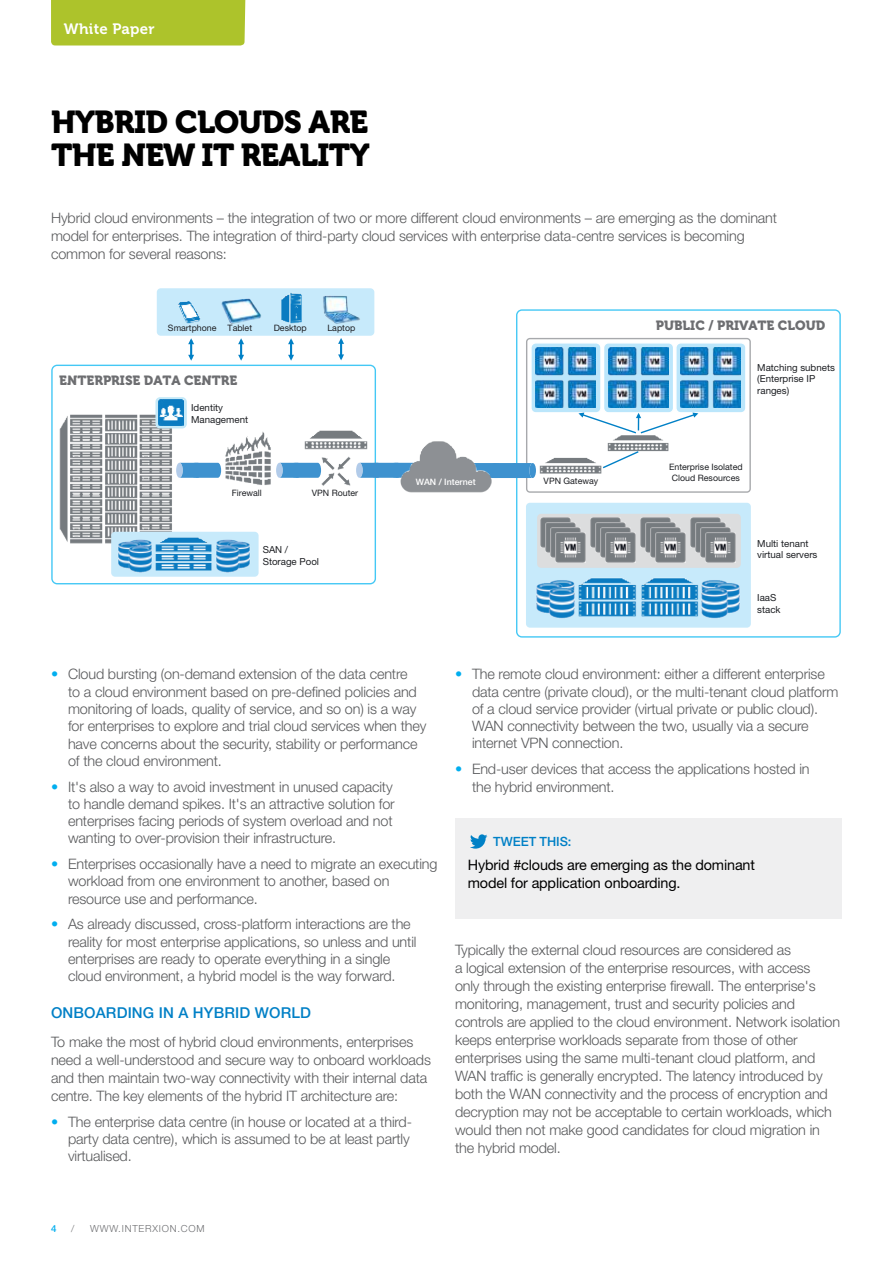
<style>
.page{position:relative;width:893px;height:1263px;background:#fff}
.page>*{position:absolute;margin:0;border:0;box-sizing:border-box;transform-origin:0 0}
.t1{font:31.5px/33px "Museo 900";letter-spacing:-.02em;color:#000}
.t2{font:500 15px "Helvetica Neue LT Std";letter-spacing:.01em;color:#0080c6}
.t3{font:15px "Museo 700";letter-spacing:.02em;color:#fff}
.t4{font:300 14.4px/17.2px "Helvetica Neue LT Std";letter-spacing:-.01em;color:#58595b}
.t5{font:14.4px/18px "Helvetica Neue LT Std";letter-spacing:-.01em;color:#000}
.t6{font:13.2px "Museo 900";color:#6d6e71}
.t7{font:500 12.75px "Helvetica Neue LT Std";letter-spacing:-.005em;color:#0080c6}
.t8{font:9.75px/11.7px "Helvetica Neue LT Std";color:#1d1f23}
.t9{font:300 9.75px "Helvetica Neue LT Std";letter-spacing:.08em;color:#6d6e71}
.t10{font:500 9.75px "Helvetica Neue LT Std";color:#00aeef}
.t11{font:8.85px/10.6px "Helvetica Neue LT Std";color:#1d1f23;text-align:center}
.t12{font:500 8.85px "Helvetica Neue LT Std";color:#fff}
.s1{color:#00aeef}
</style>
<div class="page">
<div style="left:51px;top:0;width:195px;height:45px;background:#adc32b"></div>
<svg style="left:516px;top:309px;width:325px;height:329px"></svg>
<svg style="left:51px;top:365px;width:325px;height:219px"></svg>
<img style="left:107px;top:412px;width:33px;height:135px">
<div style="left:111px;top:532px;width:148px;height:45px;background:#c7eafb;border-radius:4px"></div>
<div style="left:526px;top:503px;width:225px;height:125px;background:#c7eafb;border-radius:4px"></div>
<div style="left:157px;top:288px;width:217px;height:48px;background:#c7eafb;border-radius:4px"></div>
<div style="left:537px;top:514px;width:204px;height:54px;background:#dcddde;border-radius:4px"></div>
<img style="left:56px;top:412px;width:51px;height:135px">
<img style="left:223px;top:427px;width:50px;height:61px">
<svg style="left:368px;top:463px;width:28px;height:15px"></svg>
<img style="left:303px;top:429px;width:65px;height:59px">
<svg style="left:281px;top:463px;width:40px;height:15px"></svg>
<svg style="left:276px;top:463px;width:7px;height:15px"></svg>
<svg style="left:181px;top:463px;width:40px;height:15px"></svg>
<svg style="left:176px;top:463px;width:7px;height:15px"></svg>
<img style="left:541px;top:518px;width:30px;height:30px">
<img style="left:546px;top:523px;width:30px;height:30px">
<img style="left:551px;top:528px;width:30px;height:30px">
<img style="left:556px;top:533px;width:30px;height:30px">
<img style="left:591px;top:518px;width:30px;height:30px">
<img style="left:596px;top:523px;width:30px;height:30px">
<img style="left:601px;top:528px;width:30px;height:30px">
<img style="left:606px;top:533px;width:30px;height:30px">
<img style="left:641px;top:518px;width:30px;height:30px">
<img style="left:646px;top:523px;width:30px;height:30px">
<img style="left:651px;top:528px;width:30px;height:30px">
<img style="left:656px;top:533px;width:30px;height:30px">
<img style="left:691px;top:518px;width:30px;height:30px">
<img style="left:696px;top:523px;width:30px;height:30px">
<img style="left:701px;top:528px;width:30px;height:30px">
<img style="left:706px;top:533px;width:30px;height:30px">
<img style="left:178px;top:301px;width:23px;height:23px">
<img style="left:217px;top:288px;width:48px;height:48px">
<img style="left:271px;top:288px;width:40px;height:36px">
<img style="left:317px;top:288px;width:47px;height:36px">
<img style="left:554px;top:580px;width:21px;height:5px">
<img style="left:536px;top:581px;width:27px;height:32px">
<img style="left:548px;top:585px;width:27px;height:33px">
<img style="left:702px;top:580px;width:21px;height:5px">
<img style="left:713px;top:581px;width:27px;height:32px">
<img style="left:702px;top:585px;width:26px;height:33px">
<img style="left:578px;top:578px;width:58px;height:39px">
<img style="left:641px;top:578px;width:61px;height:39px">
<img style="left:153px;top:537px;width:61px;height:41px">
<img style="left:136px;top:539px;width:16px;height:5px">
<img style="left:118px;top:540px;width:24px;height:28px">
<img style="left:129px;top:544px;width:23px;height:28px">
<img style="left:216px;top:539px;width:16px;height:5px">
<img style="left:226px;top:540px;width:24px;height:28px">
<img style="left:216px;top:544px;width:23px;height:28px">
<img style="left:396px;top:441px;width:55px;height:52px">
<svg style="left:188px;top:338px;width:6px;height:23px"></svg>
<svg style="left:238px;top:338px;width:6px;height:23px"></svg>
<svg style="left:288px;top:338px;width:6px;height:23px"></svg>
<svg style="left:338px;top:338px;width:6px;height:22px"></svg>
<svg style="left:451px;top:338px;width:300px;height:155px"></svg>
<svg style="left:156px;top:398px;width:30px;height:30px"></svg>
<div style="left:155px;top:397px;width:32px;height:31px;border:1px solid #c5e9f8;border-radius:4px"></div>
<img style="left:158px;top:400px;width:26px;height:26px">
<div style="left:455px;top:818px;width:387px;height:101px;background:#efeff0"></div>
<svg style="left:470px;top:834px;width:17px;height:15px"></svg>
<p class="t3" style="left:64px;top:21px;width:92px">White Paper</p>
<h1 class="t1" style="left:51px;top:106px;width:320px">HYBRID CLOUDS ARE<br>THE NEW IT REALITY</h1>
<p class="t4" style="left:51px;top:208px;width:728px;line-height:18px">Hybrid cloud environments – the integration of two or more different cloud environments – are emerging as the dominant model for enterprises. The integration of third-party cloud services with enterprise data-centre services is becoming common for several reasons:</p>
<p class="t11" style="left:168px;top:322px;width:50px">Smartphone</p>
<p class="t11" style="left:228px;top:322px;width:26px">Tablet</p>
<p class="t11" style="left:274px;top:322px;width:35px">Desktop</p>
<p class="t11" style="left:327px;top:323px;width:29px">Laptop</p>
<p class="t6" style="left:59px;top:373px;width:180px">ENTERPRISE DATA CENTRE</p>
<p class="t8" style="left:191px;top:402px;width:58px">Identity<br>Management</p>
<p class="t11" style="left:232px;top:487px;width:32px">Firewall</p>
<p class="t11" style="left:312px;top:488px;width:48px">VPN Router</p>
<p class="t8" style="left:263px;top:543px;width:58px">SAN /<br>Storage Pool</p>
<p class="t12" style="left:416px;top:477px;width:61px">WAN / Internet</p>
<p class="t11" style="left:544px;top:475px;width:56px">VPN Gateway</p>
<p class="t6" style="left:656px;top:318px;width:171px">PUBLIC / PRIVATE CLOUD</p>
<p class="t8" style="left:757px;top:361px;width:79px">Matching subnets (Enterprise IP ranges)</p>
<p class="t11" style="left:669px;top:462px;width:75px">Enterprise Isolated<br>Cloud Resources</p>
<p class="t8" style="left:757px;top:537px;width:62px">Multi tenant virtual servers</p>
<p class="t8" style="left:757px;top:592px;width:25px">IaaS stack</p>
<p class="t4" style="left:68px;top:665px;width:360px;text-indent:-17px"><span class="s1">•</span> Cloud bursting (on-demand extension of the data centre<br>to a cloud environment based on pre-defined policies and monitoring of loads, quality of service, and so on) is a way for enterprises to explore and trial cloud services when they have concerns about the security, stability or performance of the cloud environment.</p>
<p class="t4" style="left:68px;top:777px;width:328px;text-indent:-17px"><span class="s1">•</span> It's also a way to avoid investment in unused capacity to handle demand spikes. It's an attractive solution for enterprises facing periods of system overload and not wanting to over-provision their infrastructure.</p>
<p class="t4" style="left:68px;top:855px;width:371px;text-indent:-17px"><span class="s1">•</span> Enterprises occasionally have a need to migrate an executing workload from one environment to another, based on resource use and performance.</p>
<p class="t4" style="left:68px;top:915px;width:350px;text-indent:-17px"><span class="s1">•</span> As already discussed, cross-platform interactions are the reality for most enterprise applications, so unless and until enterprises are ready to operate everything in a single cloud environment, a hybrid model is the way forward.</p>
<p class="t2" style="left:51px;top:1004px;width:261px">ONBOARDING IN A HYBRID WORLD</p>
<p class="t4" style="left:51px;top:1032px;width:381px;line-height:18px">To make the most of hybrid cloud environments, enterprises need a well-understood and secure way to onboard workloads and then maintain two-way connectivity with their internal data centre. The key elements of the hybrid IT architecture are:</p>
<p class="t4" style="left:68px;top:1112px;width:346px;text-indent:-17px"><span class="s1">•</span> The enterprise data centre (in house or located at a third&shy;party data centre), which is assumed to be at least partly virtualised.</p>
<p class="t4" style="left:472px;top:665px;width:368px;text-indent:-17px"><span class="s1">•</span> The remote cloud environment: either a different enterprise data centre (private cloud), or the multi-tenant cloud platform of a cloud service provider (virtual private or public cloud).<br>WAN connectivity between the two, usually via a secure internet VPN connection.</p>
<p class="t4" style="left:472px;top:760px;width:339px;text-indent:-17px"><span class="s1">•</span> End-user devices that access the applications hosted in the hybrid environment.</p>
<p class="t7" style="left:493px;top:833px;width:80px">TWEET THIS:</p>
<p class="t5" style="left:468px;top:856px;width:289px">Hybrid #clouds are emerging as the dominant model for application onboarding.</p>
<p class="t4" style="left:455px;top:940px;width:387px;line-height:18px">Typically the external cloud resources are considered as<br>a logical extension of the enterprise resources, with access<br>only through the existing enterprise firewall. The enterprise's monitoring, management, trust and security policies and controls are applied to the cloud environment. Network isolation keeps enterprise workloads separate from those of other enterprises using the same multi-tenant cloud platform, and WAN traffic is generally encrypted. The latency introduced by both the WAN connectivity and the process of encryption and decryption may not be acceptable to certain workloads, which would then not make good candidates for cloud migration in the hybrid model.</p>
<p class="t10" style="left:51px;top:1223px;width:7px">4</p>
<p class="t9" style="left:71px;top:1223px;width:5px">/</p>
<p class="t9" style="left:90px;top:1223px;width:116px">WWW.INTERXION.COM</p>
</div>
